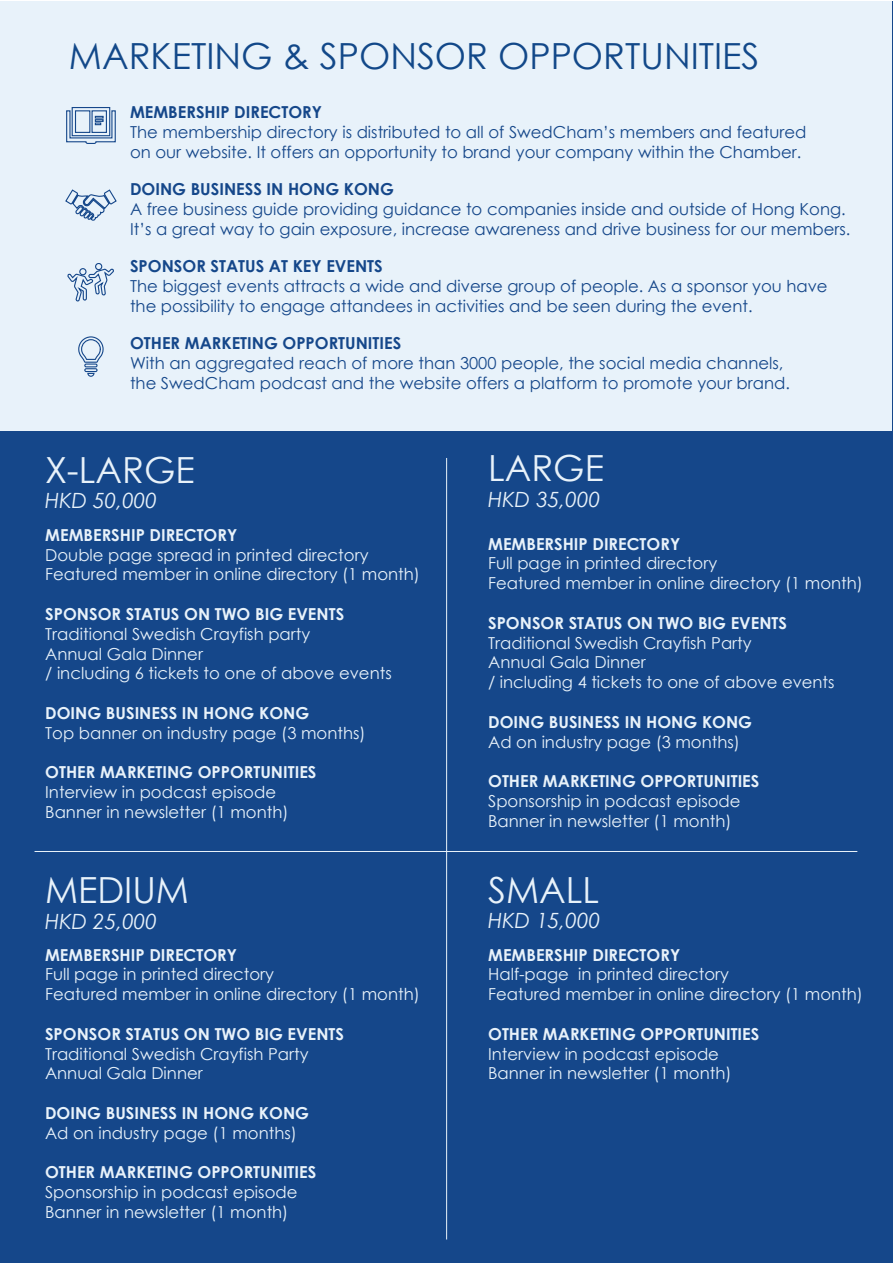
<style>
.page{position:relative;width:893px;height:1263px;background:#fff}
.page>*{position:absolute;margin:0;border:0;box-sizing:border-box;transform-origin:0 0}
.t1{font:36px "Century Gothic";color:#124889}
.t2{font:36px "Century Gothic";color:#e8f2fa}
.t3{font:italic 21px "Century Gothic";color:#e8f2fa}
.t4{font:16.5px/19.8px "Century Gothic";color:#e8f2fa}
.t5{font:16.5px/19.8px "Century Gothic";color:#15478a}
.t6{font:700 16.5px "Century Gothic";color:#e8f2fa}
.t7{font:700 16.5px "Century Gothic";color:#15478a}
</style>
<div class="page">
<div style="left:0;top:2px;width:893px;height:1261px;background:#15478a"></div>
<div style="left:0;top:1px;width:892px;height:429px;background:#e8f2fa"></div>
<svg style="left:68px;top:263px;width:46px;height:38px"></svg>
<svg style="left:65px;top:189px;width:52px;height:32px"></svg>
<svg style="left:66px;top:107px;width:50px;height:37px"></svg>
<svg style="left:78px;top:336px;width:26px;height:41px"></svg>
<hr style="left:446px;top:458px;width:1px;height:781px;background:#e8f2fa">
<hr style="left:35px;top:851px;width:822px;height:1px;background:#e8f2fa">
<h1 class="t1" style="left:69px;top:30px;width:692px">MARKETING &amp; SPONSOR OPPORTUNITIES</h1>
<p class="t7" style="left:130px;top:100px;width:194px">MEMBERSHIP DIRECTORY</p>
<p class="t5" style="left:130px;top:122px;width:678px">The membership directory is distributed to all of SwedCham’s members and featured on our website. It offers an opportunity to brand your company within the Chamber.</p>
<p class="t7" style="left:130px;top:177px;width:265px">DOING BUSINESS IN HONG KONG</p>
<p class="t5" style="left:130px;top:199px;width:722px">A free business guide providing guidance to companies inside and outside of Hong Kong.<br>It’s a great way to gain exposure, increase awareness and drive business for our members.</p>
<p class="t7" style="left:130px;top:254px;width:254px">SPONSOR STATUS AT KEY EVENTS</p>
<p class="t5" style="left:130px;top:276px;width:699px">The biggest events attracts a wide and diverse group of people. As a sponsor you have the possibility to engage attandees in activities and be seen during the event.</p>
<p class="t7" style="left:130px;top:331px;width:273px">OTHER MARKETING OPPORTUNITIES</p>
<p class="t5" style="left:130px;top:353px;width:661px">With an aggregated reach of more than 3000 people, the social media channels, the SwedCham podcast and the website offers a platform to promote your brand.</p>
<h1 class="t2" style="left:45px;top:444px;width:151px">X-LARGE</h1>
<p class="t3" style="left:45px;top:485px;width:114px">HKD 50,000</p>
<p class="t6" style="left:45px;top:522px;width:194px">MEMBERSHIP DIRECTORY</p>
<p class="t4" style="left:45px;top:544px;width:376px">Double page spread in printed directory<br>Featured member in online directory (1 month)</p>
<p class="t6" style="left:45px;top:601px;width:300px">SPONSOR STATUS ON TWO BIG EVENTS</p>
<p class="t4" style="left:45px;top:624px;width:348px">Traditional Swedish Crayfish party<br>Annual Gala Dinner<br>/ including 6 tickets to one of above events</p>
<p class="t6" style="left:45px;top:700px;width:265px">DOING BUSINESS IN HONG KONG</p>
<p class="t4" style="left:45px;top:723px;width:322px">Top banner on industry page (3 months)</p>
<p class="t6" style="left:45px;top:760px;width:273px">OTHER MARKETING OPPORTUNITIES</p>
<p class="t4" style="left:45px;top:782px;width:245px">Interview in podcast episode<br>Banner in newsletter (1 month)</p>
<h1 class="t2" style="left:45px;top:865px;width:145px">MEDIUM</h1>
<p class="t3" style="left:45px;top:906px;width:114px">HKD 25,000</p>
<p class="t6" style="left:45px;top:942px;width:194px">MEMBERSHIP DIRECTORY</p>
<p class="t4" style="left:45px;top:964px;width:376px">Full page in printed directory<br>Featured member in online directory (1 month)</p>
<p class="t6" style="left:45px;top:1021px;width:300px">SPONSOR STATUS ON TWO BIG EVENTS</p>
<p class="t4" style="left:45px;top:1043px;width:265px">Traditional Swedish Crayfish Party<br>Annual Gala Dinner</p>
<p class="t6" style="left:45px;top:1100px;width:265px">DOING BUSINESS IN HONG KONG</p>
<p class="t4" style="left:45px;top:1123px;width:253px">Ad on industry page (1 months)</p>
<p class="t6" style="left:45px;top:1160px;width:273px">OTHER MARKETING OPPORTUNITIES</p>
<p class="t4" style="left:45px;top:1182px;width:254px">Sponsorship in podcast episode<br>Banner in newsletter (1 month)</p>
<h1 class="t2" style="left:488px;top:443px;width:117px">LARGE</h1>
<p class="t3" style="left:488px;top:484px;width:114px">HKD 35,000</p>
<p class="t6" style="left:488px;top:531px;width:194px">MEMBERSHIP DIRECTORY</p>
<p class="t4" style="left:488px;top:553px;width:376px">Full page in printed directory<br>Featured member in online directory (1 month)</p>
<p class="t6" style="left:488px;top:610px;width:300px">SPONSOR STATUS ON TWO BIG EVENTS</p>
<p class="t4" style="left:488px;top:632px;width:348px">Traditional Swedish Crayfish Party<br>Annual Gala Dinner<br>/ including 4 tickets to one of above events</p>
<p class="t6" style="left:488px;top:709px;width:266px">DOING BUSINESS IN HONG KONG</p>
<p class="t4" style="left:488px;top:731px;width:253px">Ad on industry page (3 months)</p>
<p class="t6" style="left:488px;top:769px;width:273px">OTHER MARKETING OPPORTUNITIES</p>
<p class="t4" style="left:488px;top:791px;width:254px">Sponsorship in podcast episode<br>Banner in newsletter (1 month)</p>
<h1 class="t2" style="left:488px;top:865px;width:112px">SMALL</h1>
<p class="t3" style="left:488px;top:906px;width:114px">HKD 15,000</p>
<p class="t6" style="left:488px;top:942px;width:194px">MEMBERSHIP DIRECTORY</p>
<p class="t4" style="left:488px;top:964px;width:376px">Half-page in printed directory<br>Featured member in online directory (1 month)</p>
<p class="t6" style="left:488px;top:1021px;width:273px">OTHER MARKETING OPPORTUNITIES</p>
<p class="t4" style="left:488px;top:1043px;width:245px">Interview in podcast episode<br>Banner in newsletter (1 month)</p>
</div>
